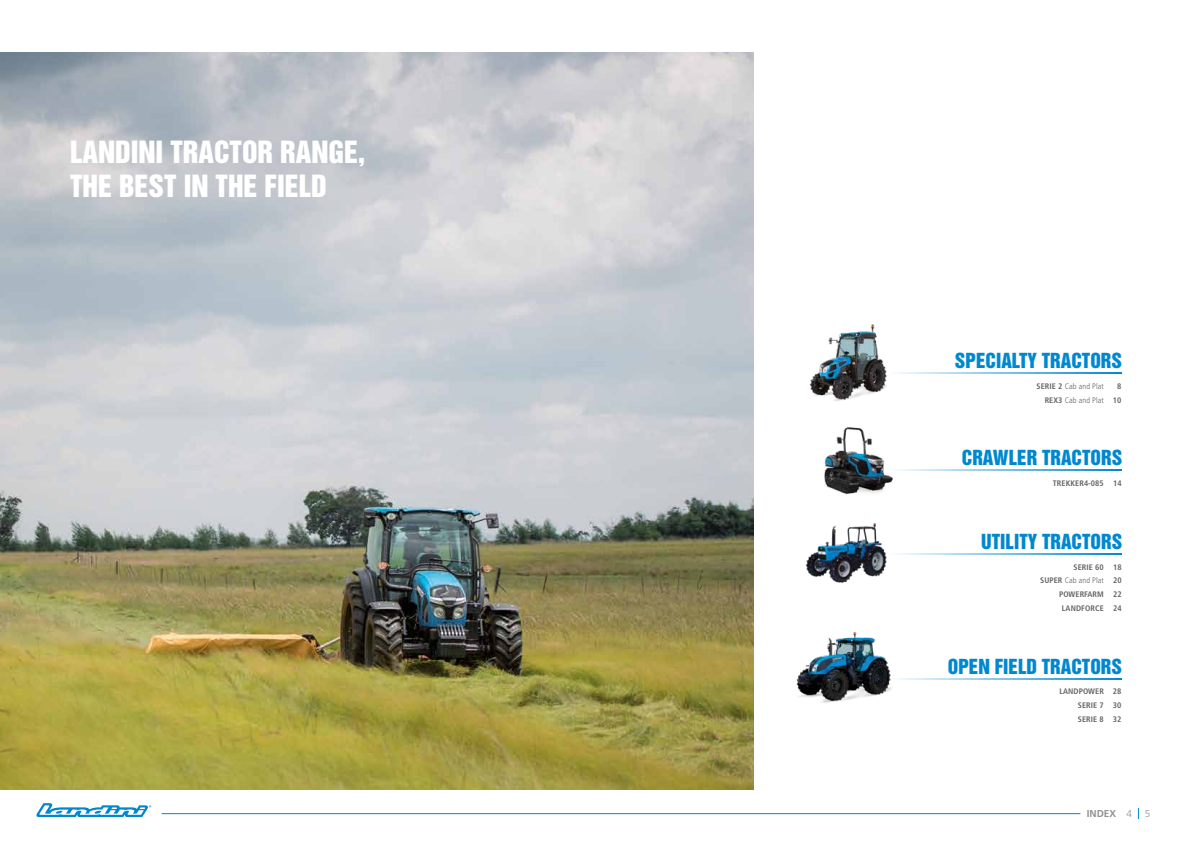
<style>
.page{position:relative;width:1191px;height:842px;background:#fff}
.page>*{position:absolute;margin:0;border:0;box-sizing:border-box;transform-origin:0 0}
.t1{font:28px/34px "Helvetica Inserat";color:#fff}
.t2{font:19px "Helvetica Inserat";color:#0088cf}
.t3{font:700 10px "Frutiger LT Std";color:#929292}
.t4{font:300 10px "Frutiger LT Std";color:#929292}
.t5{font:700 condensed 8px/13.7px "Frutiger LT Std";letter-spacing:.01em;color:#646363;text-align:justify}
.t6{font:300 condensed 8px/13.7px "Frutiger LT Std";letter-spacing:.01em;color:#646363;text-align:right}
.s1{font-weight:700}
.s2{font-weight:300}
</style>
<div class="page">
<img style="left:0;top:53px;width:753px;height:736px">
<img style="left:796px;top:631px;width:108px;height:72px">
<img style="left:809px;top:324px;width:78px;height:77px">
<img style="left:805px;top:523px;width:82px;height:60px">
<img style="left:824px;top:427px;width:69px;height:68px">
<hr style="left:162px;top:813px;width:918px;height:1px;background:#0088cf">
<hr style="left:889px;top:373px;width:232px;height:1px;background:#0088cf">
<hr style="left:889px;top:553px;width:232px;height:1px;background:#0088cf">
<hr style="left:889px;top:470px;width:232px;height:1px;background:#0088cf">
<hr style="left:889px;top:678px;width:232px;height:1px;background:#0088cf">
<svg style="left:36px;top:803px;width:115px;height:14px"></svg>
<h1 class="t1" style="left:70px;top:135px;width:296px">LANDINI TRACTOR RANGE,<br>THE BEST IN THE FIELD</h1>
<h2 class="t2" style="left:955px;top:350px;width:169px">SPECIALTY TRACTORS</h2>
<p class="t6" style="left:1036px;top:380px;width:69px"><span class="s1">SERIE 2</span> Cab and Plat<br><span class="s1">REX3</span> Cab and Plat</p>
<p class="t5" style="left:1112px;top:379px;width:10px;text-align:center">8<br>10</p>
<h2 class="t2" style="left:961px;top:446px;width:162px">CRAWLER TRACTORS</h2>
<p class="t5" style="left:1052px;top:477px;width:52px">TREKKER4-085</p>
<p class="t5" style="left:1113px;top:477px;width:10px">14</p>
<h2 class="t2" style="left:981px;top:530px;width:142px">UTILITY TRACTORS</h2>
<p class="t5" style="left:1040px;top:560px;width:65px;text-align:right">SERIE 60<br>SUPER <span class="s2">Cab and Plat<br></span>POWERFARM<br>LANDFORCE</p>
<p class="t5" style="left:1113px;top:560px;width:10px">18<br>20<br>22<br>24</p>
<h2 class="t2" style="left:947px;top:655px;width:176px">OPEN FIELD TRACTORS</h2>
<p class="t5" style="left:1078px;top:685px;width:27px;text-indent:-19px">LANDPOWER SERIE 7<br>SERIE 8</p>
<p class="t5" style="left:1112px;top:685px;width:10px">28<br>30<br>32</p>
<p class="t3" style="left:1086px;top:807px;width:31px">INDEX</p>
<p class="t4" style="left:1126px;top:808px;width:7px">4</p>
<p class="t4" style="left:1144px;top:808px;width:7px">5</p>
</div>
